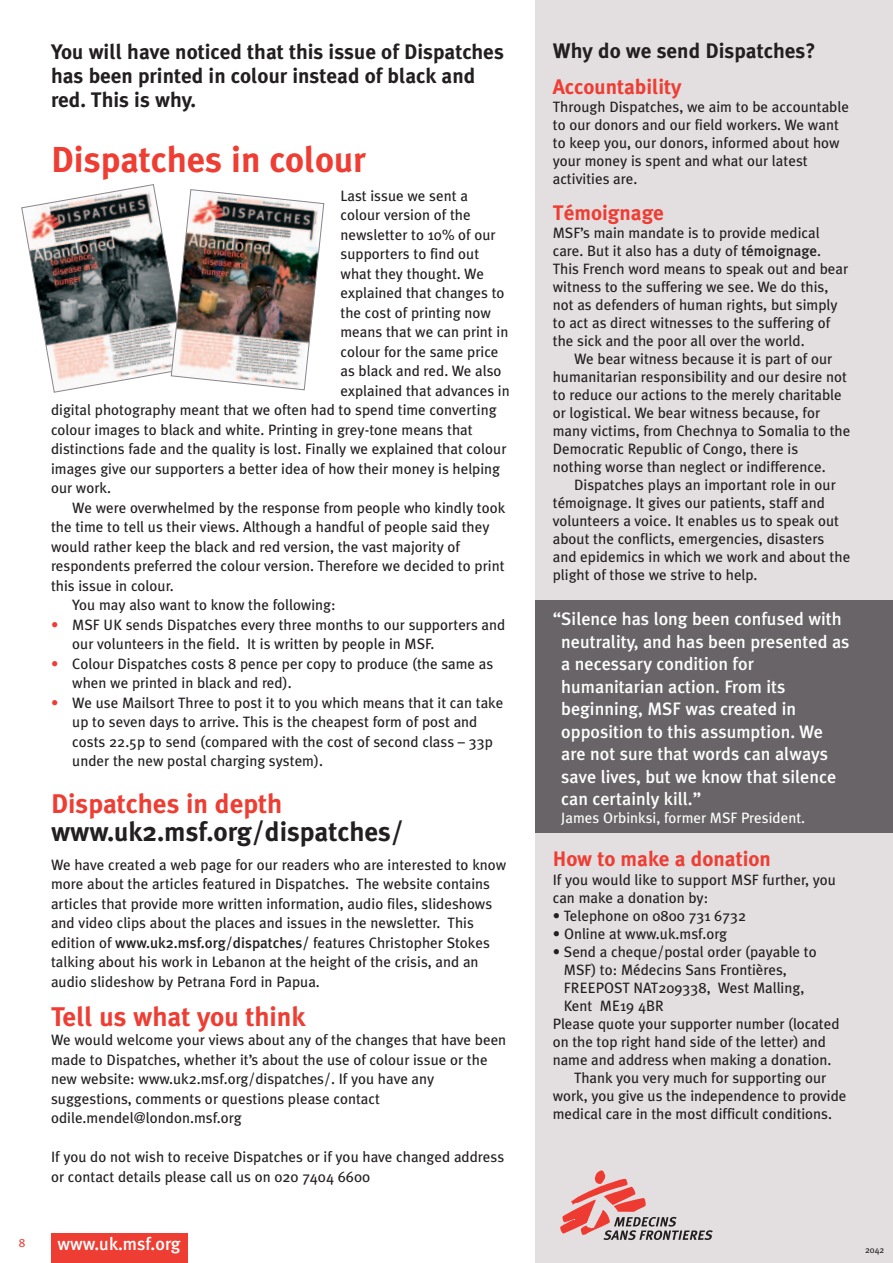
<style>
.page{position:relative;width:893px;height:1263px;background:#fff}
.page>*{position:absolute;margin:0;border:0;box-sizing:border-box;transform-origin:0 0}
.t1{font:700 36px "Meta Plus";color:#ee3e34}
.t2{font:700 27px "Meta Plus";color:#ee3e34}
.t3{font:700 27px "Meta Plus";color:#231f20}
.t4{font:700 21px/24px "Meta Plus";color:#231f20}
.t5{font:700 21px "Meta Plus";color:#ee3e34}
.t6{font:500 18px/22.5px "Meta Plus";color:#fff}
.t7{font:15px/18px "Meta Plus";color:#231f20}
.t8{font:15px "Meta Plus";color:#fff}
.t9{font:12px "Meta Plus";color:#ee3e34}
.t10{font:9px "Meta Plus";color:#231f20}
.s1{color:#ee3e34}
.s2{font-weight:500}
</style>
<div class="page">
<div style="left:536px;top:0;width:357px;height:1263px;background:#e3dee0"></div>
<div style="left:536px;top:600px;width:357px;height:232px;background:#696467"></div>
<svg style="left:560px;top:1170px;width:153px;height:70px"></svg>
<div style="left:51px;top:1233px;width:136px;height:30px;background:#ee3e34"></div>
<img style="left:21px;top:184px;width:304px;height:209px">
<h3 class="t4" style="left:51px;top:40px;width:454px">You will have noticed that this issue of Dispatches has been printed in colour instead of black and red. This is why.</h3>
<h1 class="t1" style="left:51px;top:138px;width:316px">Dispatches in colour</h1>
<p class="t7" style="left:340px;top:186px;width:129px">Last issue we sent a</p>
<p class="t7" style="left:340px;top:206px;width:132px">colour version of the</p>
<p class="t7" style="left:340px;top:225px;width:157px">newsletter to 10% of our</p>
<p class="t7" style="left:340px;top:245px;width:140px">supporters to find out</p>
<p class="t7" style="left:340px;top:264px;width:145px">what they thought. We</p>
<p class="t7" style="left:340px;top:284px;width:166px">explained that changes to</p>
<p class="t7" style="left:340px;top:303px;width:152px">the cost of printing now</p>
<p class="t7" style="left:340px;top:323px;width:169px">means that we can print in</p>
<p class="t7" style="left:340px;top:342px;width:160px">colour for the same price</p>
<p class="t7" style="left:340px;top:362px;width:163px">as black and red. We also</p>
<p class="t7" style="left:340px;top:381px;width:171px">explained that advances in</p>
<p class="t7" style="left:51px;top:401px;width:447px">digital photography meant that we often had to spend time converting</p>
<p class="t7" style="left:51px;top:420px;width:423px">colour images to black and white. Printing in grey-tone means that</p>
<p class="t7" style="left:51px;top:440px;width:457px">distinctions fade and the quality is lost. Finally we explained that colour</p>
<p class="t7" style="left:51px;top:459px;width:451px">images give our supporters a better idea of how their money is helping</p>
<p class="t7" style="left:51px;top:479px;width:62px">our work.</p>
<p class="t7" style="left:72px;top:498px;width:434px">We were overwhelmed by the response from people who kindly took</p>
<p class="t7" style="left:51px;top:518px;width:440px">the time to tell us their views. Although a handful of people said they</p>
<p class="t7" style="left:51px;top:537px;width:411px">would rather keep the black and red version, the vast majority of</p>
<p class="t7" style="left:51px;top:557px;width:455px">respondents preferred the colour version. Therefore we decided to print</p>
<p class="t7" style="left:51px;top:576px;width:124px">this issue in colour.</p>
<p class="t7" style="left:72px;top:596px;width:265px">You may also want to know the following:</p>
<p class="t7" style="left:72px;top:615px;width:435px;line-height:19.5px;text-indent:-21px"><span class="s1">•</span> MSF UK sends Dispatches every three months to our supporters and our volunteers in the field. It is written by people in MSF.</p>
<p class="t7" style="left:72px;top:654px;width:423px;line-height:19.5px;text-indent:-21px"><span class="s1">•</span> Colour Dispatches costs 8 pence per copy to produce (the same as when we printed in black and red).</p>
<p class="t7" style="left:72px;top:693px;width:433px;line-height:19.5px;text-indent:-21px"><span class="s1">•</span> We use Mailsort Three to post it to you which means that it can take up to seven days to arrive. This is the cheapest form of post and costs 22.5p to send (compared with the cost of second class – 33p under the new postal charging system).</p>
<h2 class="t2" style="left:51px;top:788px;width:233px">Dispatches in depth</h2>
<h2 class="t3" style="left:51px;top:816px;width:354px">www.uk2.msf.org/dispatches/</h2>
<p class="t7" style="left:51px;top:855px;width:457px;line-height:19.5px">We have created a web page for our readers who are interested to know more about the articles featured in Dispatches. The website contains articles that provide more written information, audio files, slideshows and video clips about the places and issues in the newsletter. This edition of <span class="s2">www.uk2.msf.org/dispatches/</span> features Christopher Stokes talking about his work in Lebanon at the height of the crisis, and an audio slideshow by Petrana Ford in Papua.</p>
<h2 class="t2" style="left:51px;top:1000px;width:256px">Tell us what you think</h2>
<p class="t7" style="left:51px;top:1030px;width:457px;line-height:19.5px">We would welcome your views about any of the changes that have been made to Dispatches, whether it’s about the use of colour issue or the new website: www.uk2.msf.org/dispatches/. If you have any suggestions, comments or questions please contact odile.mendel@london.msf.org</p>
<p class="t7" style="left:51px;top:1147px;width:455px;line-height:19.5px">If you do not wish to receive Dispatches or if you have changed address or contact details please call us on 020 7404 6600</p>
<p class="t9" style="left:19px;top:1236px;width:8px">8</p>
<p class="t6" style="left:58px;top:1233px;width:125px">www.uk.msf.org</p>
<h3 class="t4" style="left:553px;top:39px;width:264px">Why do we send Dispatches?</h3>
<h3 class="t5" style="left:553px;top:75px;width:130px">Accountability</h3>
<p class="t7" style="left:553px;top:98px;width:298px">Through Dispatches, we aim to be accountable to our donors and our field workers. We want to keep you, our donors, informed about how your money is spent and what our latest activities are.</p>
<h3 class="t5" style="left:553px;top:201px;width:113px">Témoignage</h3>
<p class="t7" style="left:553px;top:224px;width:297px">MSF’s main mandate is to provide medical care. But it also has a duty of <span class="s2">témoignage</span>.<br>This French word means to speak out and bear witness to the suffering we see. We do this, not as defenders of human rights, but simply to act as direct witnesses to the suffering of the sick and the poor all over the world.</p>
<p class="t7" style="left:553px;top:350px;width:299px;text-indent:21px">We bear witness because it is part of our humanitarian responsibility and our desire not to reduce our actions to the merely charitable or logistical. We bear witness because, for many victims, from Chechnya to Somalia to the Democratic Republic of Congo, there is nothing worse than neglect or indifference.</p>
<p class="t7" style="left:553px;top:476px;width:299px;text-indent:21px">Dispatches plays an important role in our témoignage. It gives our patients, staff and volunteers a voice. It enables us to speak out about the conflicts, emergencies, disasters and epidemics in which we work and about the plight of those we strive to help.</p>
<p class="t6" style="left:561px;top:608px;width:290px;text-indent:-9px">“Silence has long been confused with neutrality, and has been presented as a necessary condition for humanitarian action. From its beginning, MSF was created in opposition to this assumption. We are not sure that words can always save lives, but we know that silence can certainly kill.”</p>
<p class="t8" style="left:561px;top:809px;width:245px">James Orbinksi, former MSF President.</p>
<h3 class="t5" style="left:553px;top:846px;width:220px">How to make a donation</h3>
<p class="t7" style="left:553px;top:870px;width:285px">If you would like to support MSF further, you can make a donation by:</p>
<p class="t7" style="left:553px;top:906px;width:195px">• Telephone on 0800 731 6732</p>
<p class="t7" style="left:553px;top:924px;width:176px">• Online at www.uk.msf.org</p>
<p class="t7" style="left:553px;top:942px;width:266px">• Send a cheque/postal order (payable to</p>
<p class="t7" style="left:564px;top:960px;width:225px">MSF) to: Médecins Sans Frontières,</p>
<p class="t7" style="left:564px;top:978px;width:242px">FREEPOST NAT209338, West Malling,</p>
<p class="t7" style="left:564px;top:996px;width:102px">Kent ME19 4BR</p>
<p class="t7" style="left:553px;top:1014px;width:288px">Please quote your supporter number (located</p>
<p class="t7" style="left:553px;top:1032px;width:275px">on the top right hand side of the letter) and</p>
<p class="t7" style="left:553px;top:1050px;width:280px">name and address when making a donation.</p>
<p class="t7" style="left:574px;top:1068px;width:254px">Thank you very much for supporting our</p>
<p class="t7" style="left:553px;top:1086px;width:295px">work, you give us the independence to provide</p>
<p class="t7" style="left:553px;top:1104px;width:281px">medical care in the most difficult conditions.</p>
<p class="t10" style="left:865px;top:1245px;width:21px">2042</p>
</div>
